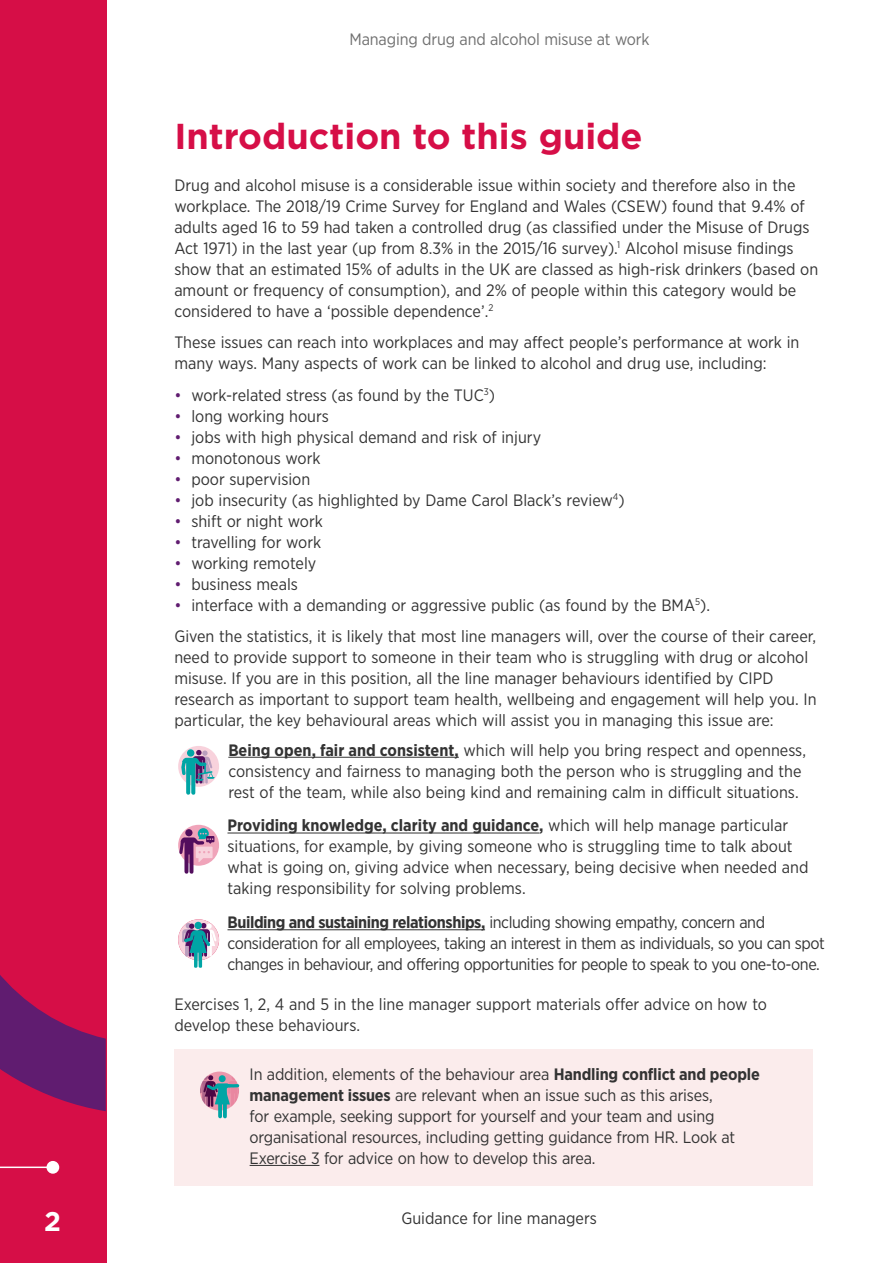
<style>
.page{position:relative;width:893px;height:1263px;background:#fff}
.page>*{position:absolute;margin:0;border:0;box-sizing:border-box;transform-origin:0 0}
.HEAD{font:700 36px "Gotham";color:#d60e47}
.t1{font:700 27px "Gotham";color:#fff}
.B_body{font:16.5px/21px "Gotham Narrow";color:#333}
.B_bullets{font:16.5px/21px "Gotham Narrow";color:#333}
.B_bullets-2{font:16.5px/21px "Gotham Narrow";letter-spacing:-.025em;color:#333}
.B_bullets_last{font:16.5px "Gotham Narrow";color:#333}
.t2{font:16.5px "Gotham Narrow";letter-spacing:-.01em;color:#707070}
.s1{color:#601c70}
.s2{font-weight:700}
</style>
<div class="page">
<div style="left:0;top:0;width:106px;height:1263px;background:#d60e47"></div>
<hr style="left:0;top:1166px;width:53px;height:2px;background:#fff">
<div style="left:47px;top:1161px;width:12px;height:13px;background:#fff;border-radius:50%"></div>
<svg style="left:0;top:975px;width:106px;height:136px"></svg>
<hr style="left:228px;top:757px;width:231px;height:1px;background:#333">
<hr style="left:227px;top:832px;width:312px;height:1px;background:#333">
<hr style="left:227px;top:929px;width:258px;height:1px;background:#333">
<div style="left:178px;top:746px;width:41px;height:41px;background:#f8d2dc;border-radius:50%"></div>
<svg style="left:180px;top:749px;width:35px;height:46px"></svg>
<div style="left:178px;top:825px;width:41px;height:41px;background:#f0a4ba;border-radius:50%"></div>
<svg style="left:178px;top:828px;width:36px;height:46px"></svg>
<svg style="left:178px;top:919px;width:41px;height:41px"></svg>
<svg style="left:182px;top:922px;width:34px;height:46px"></svg>
<div style="left:174px;top:1049px;width:638px;height:137px;background:#fbecec"></div>
<hr style="left:250px;top:1165px;width:69px;height:1px;background:#333">
<svg style="left:200px;top:1071px;width:39px;height:39px"></svg>
<svg style="left:200px;top:1075px;width:40px;height:43px"></svg>
<p class="t2" style="left:350px;top:29px;width:302px">Managing drug and alcohol misuse at work</p>
<p class="HEAD" style="left:174px;top:112px;width:470px">Introduction to this guide</p>
<p class="B_body" style="left:174px;top:174px;width:645px">Drug and alcohol misuse is a considerable issue within society and therefore also in the workplace. The 2018/19 Crime Survey for England and Wales (CSEW) found that 9.4% of adults aged 16 to 59 had taken a controlled drug (as classified under the Misuse of Drugs Act 1971) in the last year (up from 8.3% in the 2015/16 survey).<sup>1</sup> Alcohol misuse findings show that an estimated 15% of adults in the UK are classed as high-risk drinkers (based on amount or frequency of consumption), and 2% of people within this category would be considered to have a ‘possible dependence’.<sup>2</sup></p>
<p class="B_body" style="left:174px;top:331px;width:627px">These issues can reach into workplaces and may affect people’s performance at work in many ways. Many aspects of work can be linked to alcohol and drug use, including:</p>
<p class="B_bullets" style="left:174px;top:384px;width:322px"><span class="s1">•</span> work-related stress (as found by the TUC<sup>3</sup>)</p>
<p class="B_bullets" style="left:174px;top:405px;width:156px"><span class="s1">•</span> long working hours</p>
<p class="B_bullets" style="left:174px;top:426px;width:368px"><span class="s1">•</span> jobs with high physical demand and risk of injury</p>
<p class="B_bullets" style="left:174px;top:447px;width:148px"><span class="s1">•</span> monotonous work</p>
<p class="B_bullets" style="left:174px;top:468px;width:137px"><span class="s1">•</span> poor supervision</p>
<p class="B_bullets" style="left:174px;top:489px;width:452px"><span class="s1">•</span> job insecurity (as highlighted by Dame Carol Black’s review<sup>4</sup>)</p>
<p class="B_bullets" style="left:174px;top:510px;width:150px"><span class="s1">•</span> shift or night work</p>
<p class="B_bullets" style="left:174px;top:531px;width:148px"><span class="s1">•</span> travelling for work</p>
<p class="B_bullets" style="left:174px;top:552px;width:143px"><span class="s1">•</span> working remotely</p>
<p class="B_bullets" style="left:174px;top:573px;width:125px"><span class="s1">•</span> business meals</p>
<p class="B_bullets_last" style="left:174px;top:594px;width:537px"><span class="s1">•</span> interface with a demanding or aggressive public (as found by the BMA<sup>5</sup>).</p>
<p class="B_body" style="left:174px;top:625px;width:644px">Given the statistics, it is likely that most line managers will, over the course of their career, need to provide support to someone in their team who is struggling with drug or alcohol misuse. If you are in this position, all the line manager behaviours identified by CIPD research as important to support team health, wellbeing and engagement will help you. In particular, the key behavioural areas which will assist you in managing this issue are:</p>
<p class="B_bullets" style="left:228px;top:739px;width:579px"><span class="s2">Being open, fair and consistent,</span> which will help you bring respect and openness, consistency and fairness to managing both the person who is struggling and the rest of the team, while also being kind and remaining calm in difficult situations.</p>
<p class="B_bullets" style="left:227px;top:815px;width:582px"><span class="s2">Providing knowledge, clarity and guidance,</span> which will help manage particular situations, for example, by giving someone who is struggling time to talk about what is going on, giving advice when necessary, being decisive when needed and taking responsibility for solving problems.</p>
<p class="B_bullets-2" style="left:227px;top:911px;width:599px"><span class="s2">Building and sustaining relationships,</span> including showing empathy, concern and consideration for all employees, taking an interest in them as individuals, so you can spot changes in behaviour, and offering opportunities for people to speak to you one-to-one.</p>
<p class="B_body" style="left:174px;top:993px;width:594px">Exercises 1, 2, 4 and 5 in the line manager support materials offer advice on how to develop these behaviours.</p>
<p class="B_body" style="left:250px;top:1063px;width:512px">In addition, elements of the behaviour area <span class="s2">Handling conflict and people management issues</span> are relevant when an issue such as this arises,<br>for example, seeking support for yourself and your team and using organisational resources, including getting guidance from HR. Look at Exercise 3 for advice on how to develop this area.</p>
<h2 class="t1" style="left:44px;top:1204px;width:18px">2</h2>
<p class="B_body" style="left:401px;top:1207px;width:197px">Guidance for line managers</p>
</div>
